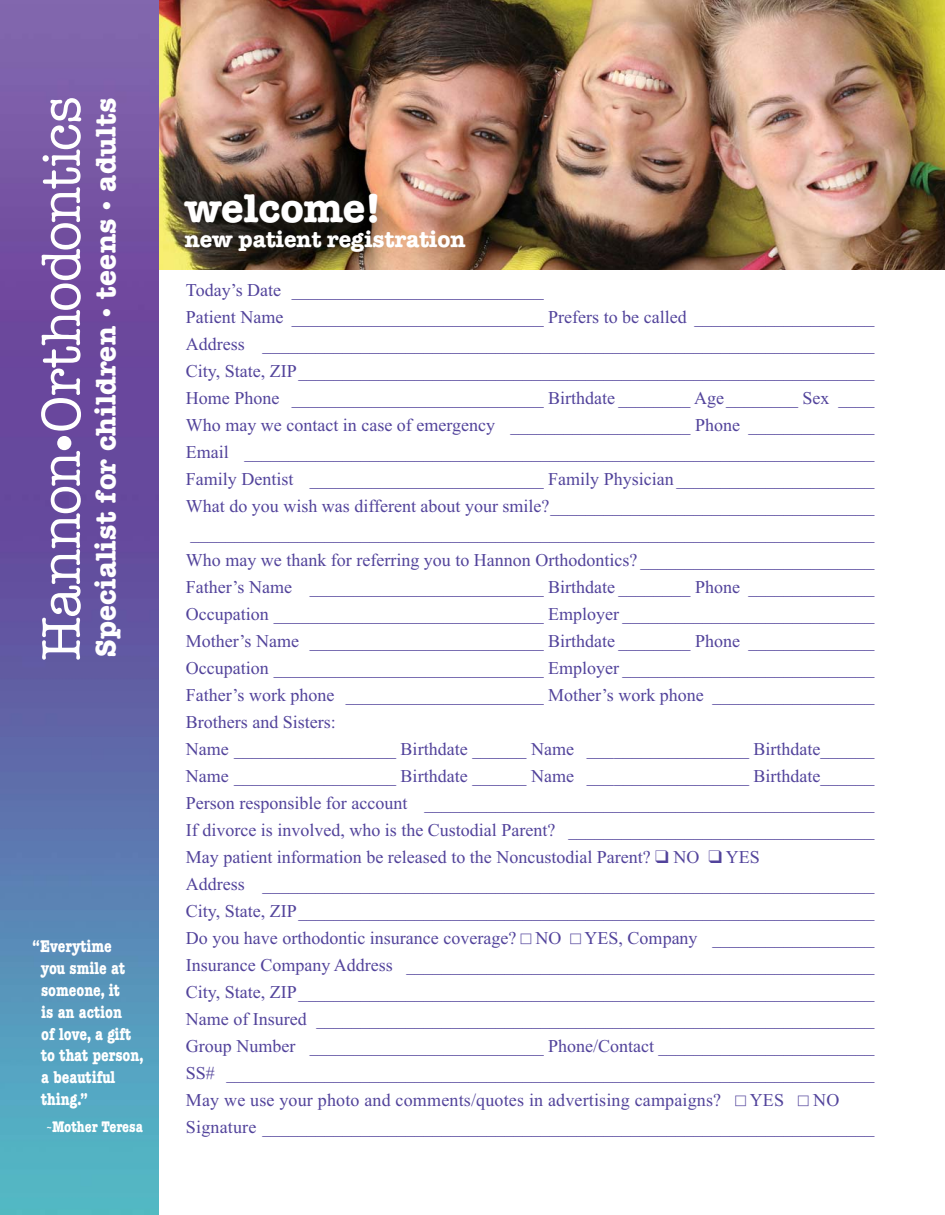
<style>
.page{position:relative;width:945px;height:1215px;background:#fff}
.page>*{position:absolute;margin:0;border:0;box-sizing:border-box;transform-origin:0 0}
.t1{font:700 40.5px "American Typewriter";color:#fff}
.t2{font:700 28.5px "American Typewriter";letter-spacing:.01em;color:#fff}
.t3{font:700 22.5px "American Typewriter";color:#fff}
.t4{font:18px/27px "Times New Roman";color:#52439b}
.t5{font:700 condensed 17.1px/21.9px "American Typewriter";color:#fff}
.t6{font:700 condensed 15.6px "American Typewriter";color:#fff}
.s1{font-size:21px}
.s2{font-size:9.3px}
</style>
<div class="page">
<img style="left:159px;top:0;width:786px;height:270px">
<img style="left:0;top:0;width:159px;height:1214px">
<svg style="left:42px;top:451px;width:39px;height:209px"></svg>
<svg style="left:41px;top:98px;width:40px;height:333px"></svg>
<div style="left:57px;top:436px;width:14px;height:14px;background:#fff;border-radius:50%"></div>
<h2 class="t2" style="left:96px;top:657px;width:561px;rotate:-90deg">Specialist for children <span class="s1">•</span> teens <span class="s1">•</span> adults</h2>
<p class="t5" style="left:41px;top:937px;width:104px;text-indent:-9px">“Everytime<br>you smile at someone, it<br>is an action<br>of love, a gift to that person, a beautiful thing.”</p>
<p class="t6" style="left:46px;top:1121px;width:98px"><span class="s2">~</span>Mother Teresa</p>
<h1 class="t1" style="left:185px;top:194px;width:197px">welcome!</h1>
<p class="t3" style="left:185px;top:232px;width:282px">new patient registration</p>
<p class="t4" style="left:186px;top:278px;width:690px">Today’s Date ____________________________<br>Patient Name ____________________________ Prefers to be called ____________________ Address ____________________________________________________________________ City, State, ZIP________________________________________________________________ Home Phone ____________________________ Birthdate ________ Age________ Sex ____ Who may we contact in case of emergency ____________________ Phone ______________ Email ______________________________________________________________________ Family Dentist __________________________ Family Physician ______________________ What do you wish was different about your smile?____________________________________ ____________________________________________________________________________ Who may we thank for referring you to Hannon Orthodontics? __________________________ Father’s Name __________________________ Birthdate ________ Phone ______________ Occupation ______________________________ Employer ____________________________ Mother’s Name __________________________ Birthdate ________ Phone ______________ Occupation ______________________________ Employer ____________________________ Father’s work phone ______________________ Mother’s work phone __________________ Brothers and Sisters:<br>Name __________________ Birthdate ______ Name __________________ Birthdate______ Name __________________ Birthdate ______ Name __________________ Birthdate______ Person responsible for account __________________________________________________ If divorce is involved, who is the Custodial Parent? __________________________________ May patient information be released to the Noncustodial Parent? ❑ NO ❑ YES<br>Address ____________________________________________________________________ City, State, ZIP________________________________________________________________ Do you have orthodontic insurance coverage? NO</p>
<p class="t4" style="left:186px;top:926px;width:690px;text-align:justify;text-indent:399px">YES, Company __________________ Insurance Company Address ____________________________________________________ City, State, ZIP________________________________________________________________ Name of Insured ______________________________________________________________ Group Number __________________________ Phone/Contact ________________________ SS# ________________________________________________________________________ May we use your photo and comments/quotes in advertising campaigns?</p>
<p class="t4" style="left:186px;top:1088px;width:690px;text-indent:627px">NO<br>Signature ____________________________________________________________________</p>
<p class="t4" style="left:750px;top:1088px;width:36px">YES</p>
</div>
